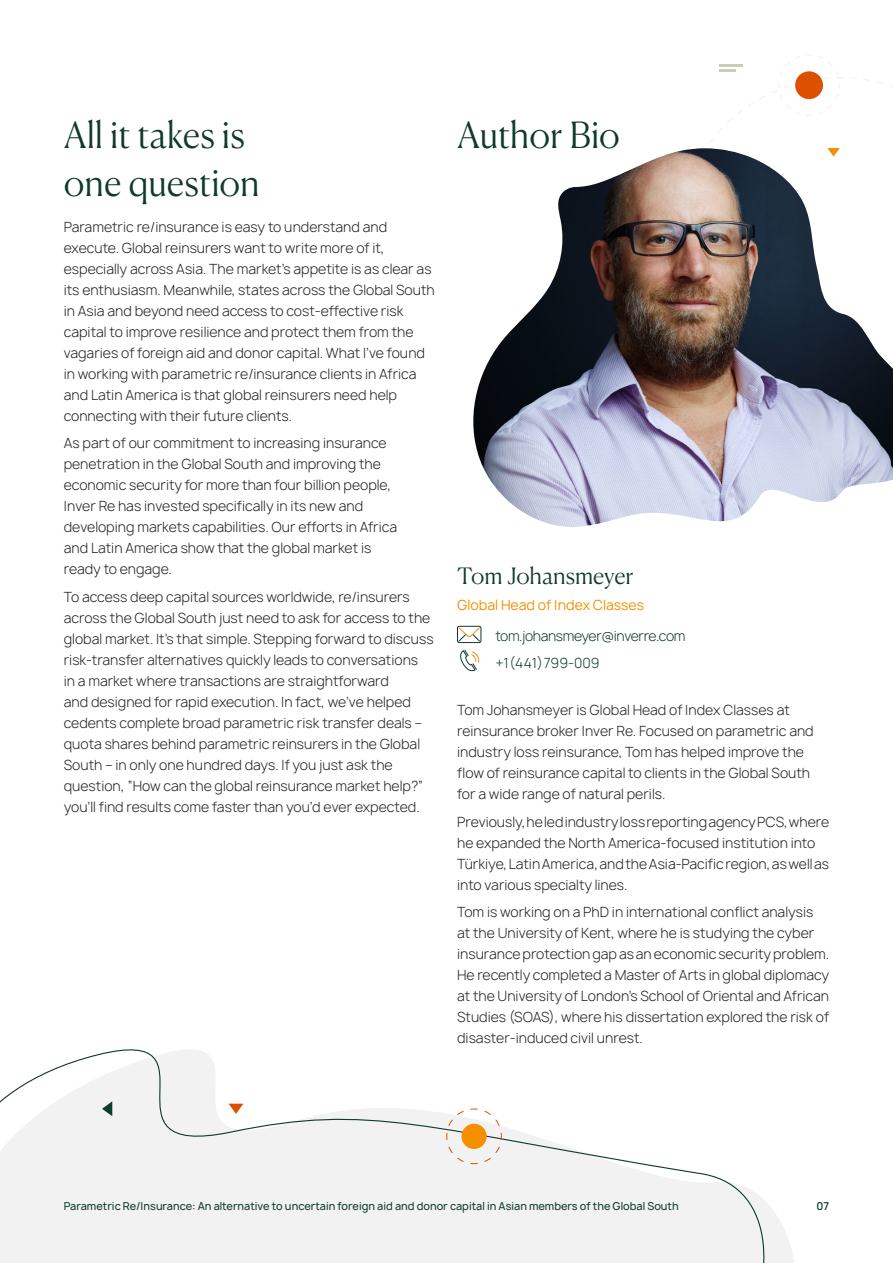
<style>
.page{position:relative;width:893px;height:1263px;background:#fff}
.page>*{position:absolute;margin:0;border:0;box-sizing:border-box;transform-origin:0 0}
._3__Large_Subhead{font:300 36px/48px "Canela Deck";color:#0f3a2e}
._4__Small_Subhead{font:300 22.5px "Canela Deck";letter-spacing:-.005em;color:#0f3a2e}
._5__Body{font:300 13.5px/21px "Manrope";color:#231f20}
._5__Body-2{font:300 13.5px "Manrope";letter-spacing:-.03em;color:#0f3a2e}
._4__Small_Subhead-2{font:13.5px "Manrope";color:#f58f00}
._5__Body-3{font:300 13.5px "Manrope";color:#0f3a2e}
.t1{font:500 10.5px "Manrope";color:#0f3a2e}
.t2{font:600 10.5px "Manrope";color:#0f3a2e}
</style>
<div class="page">
<svg style="left:0;top:1049px;width:794px;height:214px"></svg>
<svg style="left:102px;top:1101px;width:10px;height:15px"></svg>
<svg style="left:229px;top:1104px;width:14px;height:10px"></svg>
<svg style="left:446px;top:1108px;width:56px;height:56px"></svg>
<img style="left:473px;top:152px;width:420px;height:375px">
<svg style="left:676px;top:56px;width:217px;height:179px"></svg>
<svg style="left:457px;top:625px;width:25px;height:18px"></svg>
<svg style="left:460px;top:649px;width:20px;height:22px"></svg>
<p class="_3__Large_Subhead" style="left:64px;top:107px;width:197px">All it takes is one question</p>
<p class="_3__Large_Subhead" style="left:457px;top:107px;width:164px">Author Bio</p>
<p class="_5__Body" style="left:64px;top:216px;width:372px">Parametric re/insurance is easy to understand and execute. Global reinsurers want to write more of it, especially across Asia. The market’s appetite is as clear as its enthusiasm. Meanwhile, states across the Global South in Asia and beyond need access to cost-effective risk capital to improve resilience and protect them from the vagaries of foreign aid and donor capital. What I’ve found in working with parametric re/insurance clients in Africa and Latin America is that global reinsurers need help connecting with their future clients.</p>
<p class="_5__Body" style="left:64px;top:433px;width:335px">As part of our commitment to increasing insurance penetration in the Global South and improving the economic security for more than four billion people, Inver Re has invested specifically in its new and developing markets capabilities. Our efforts in Africa and Latin America show that the global market is ready to engage.</p>
<p class="_5__Body" style="left:64px;top:586px;width:371px">To access deep capital sources worldwide, re/insurers across the Global South just need to ask for access to the global market. It’s that simple. Stepping forward to discuss risk-transfer alternatives quickly leads to conversations<br>in a market where transactions are straightforward<br>and designed for rapid execution. In fact, we’ve helped cedents complete broad parametric risk transfer deals – quota shares behind parametric reinsurers in the Global South – in only one hundred days. If you just ask the question, “How can the global reinsurance market help?” you’ll find results come faster than you’d ever expected.</p>
<p class="_4__Small_Subhead" style="left:457px;top:557px;width:178px">Tom Johansmeyer</p>
<p class="_4__Small_Subhead-2" style="left:457px;top:596px;width:189px">Global Head of Index Classes</p>
<p class="_5__Body-2" style="left:495px;top:628px;width:192px">tom.johansmeyer@inverre.com</p>
<p class="_5__Body-3" style="left:495px;top:654px;width:106px">+1 (441) 799-009</p>
<p class="_5__Body" style="left:457px;top:700px;width:358px">Tom Johansmeyer is Global Head of Index Classes at reinsurance broker Inver Re. Focused on parametric and industry loss reinsurance, Tom has helped improve the flow of reinsurance capital to clients in the Global South for a wide range of natural perils.</p>
<p class="_5__Body" style="left:457px;top:811px;width:374px">Previously, he led industry loss reporting agency PCS, where he expanded the North America-focused institution into Türkiye, Latin America, and the Asia-Pacific region, as well as into various specialty lines.</p>
<p class="_5__Body" style="left:457px;top:902px;width:374px">Tom is working on a PhD in international conflict analysis at the University of Kent, where he is studying the cyber insurance protection gap as an economic security problem.<br>He recently completed a Master of Arts in global diplomacy at the University of London’s School of Oriental and African Studies (SOAS), where his dissertation explored the risk of disaster-induced civil unrest.</p>
<p class="t1" style="left:64px;top:1200px;width:616px">Parametric Re/Insurance: An alternative to uncertain foreign aid and donor capital in Asian members of the Global South</p>
<p class="t2" style="left:816px;top:1199px;width:14px">07</p>
</div>
